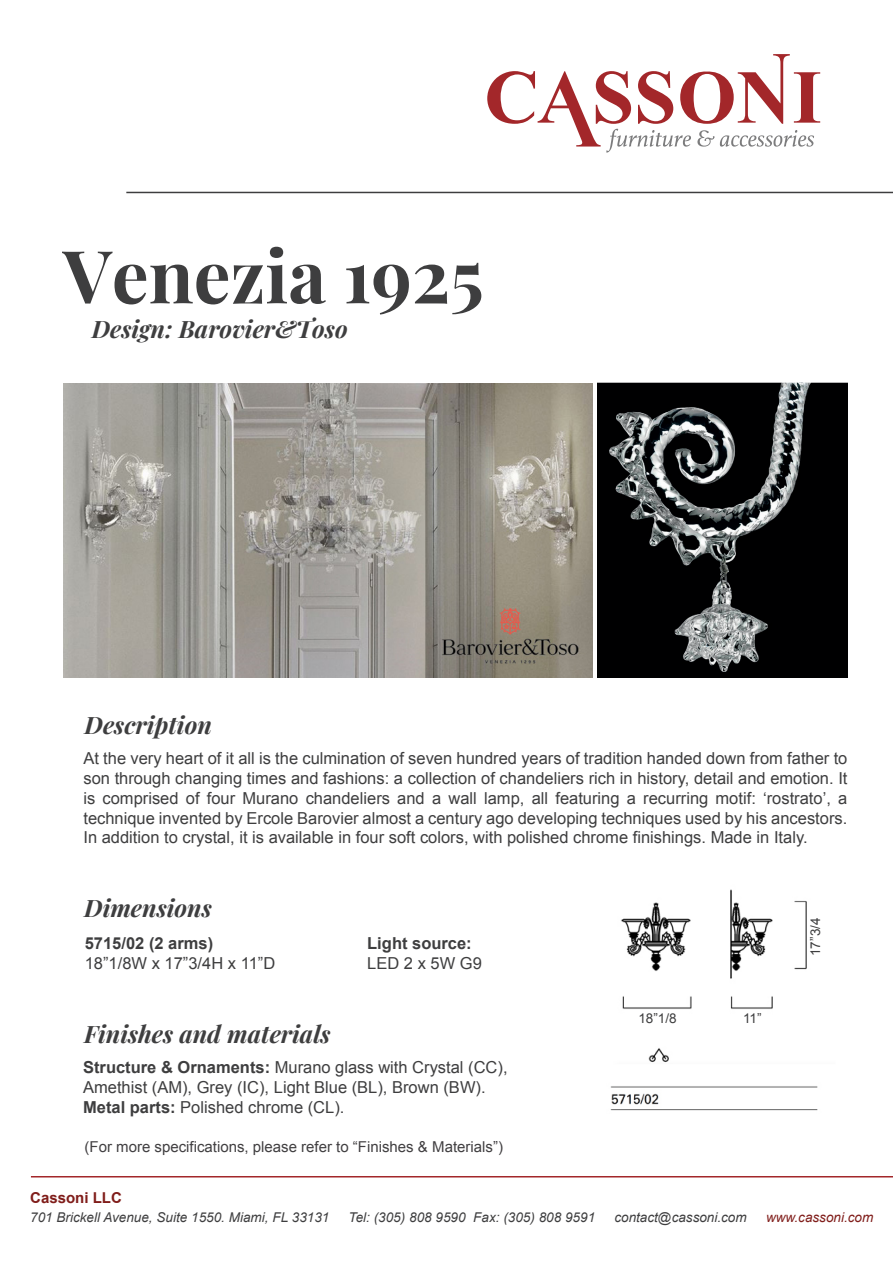
<style>
.page{position:relative;width:893px;height:1263px;background:#fff}
.page>*{position:absolute;margin:0;border:0;box-sizing:border-box;transform-origin:0 0}
.t1{font:700 73.2px "Playfair Display";color:#3e3e3f}
.t2{font:italic 700 24px "Playfair Display";color:#3e3e3f}
.t3{font:16.5px/19.8px "Arial";color:#3e3e3f}
.t4{font:700 16.5px "Arial";color:#3e3e3f}
.t5{font:15px "Arial";color:#413f41}
.t6{font:700 15px "Arial";color:#801d1a}
.t7{font:italic 13.5px "Arial";color:#3e3e3f}
.t8{font:italic 13.5px "Arial";color:#801d1a}
.t9{font:13.5px "Arial";color:#3e3e3f}
.s1{font-weight:700}
</style>
<div class="page">
<img style="left:610px;top:889px;width:208px;height:222px">
<hr style="left:31px;top:1176px;width:862px;height:1px;background:#a3272a">
<hr style="left:126px;top:192px;width:767px;height:1px;background:#3e3e3f">
<svg style="left:487px;top:54px;width:333px;height:99px"></svg>
<img style="left:598px;top:383px;width:250px;height:295px">
<img style="left:64px;top:383px;width:528px;height:295px">
<h1 class="t1" style="left:63px;top:218px;width:422px">Venezia 1925</h1>
<h2 class="t2" style="left:92px;top:310px;width:258px">Design: Barovier&amp;Toso</h2>
<h2 class="t2" style="left:85px;top:706px;width:129px">Description</h2>
<p class="t3" style="left:83px;top:749px;width:766px;text-align:justify">At the very heart of it all is the culmination of seven hundred years of tradition handed down from father to son through changing times and fashions: a collection of chandeliers rich in history, detail and emotion. It is comprised of four Murano chandeliers and a wall lamp, all featuring a recurring motif: ‘rostrato’, a technique invented by Ercole Barovier almost a century ago developing techniques used by his ancestors.<br>In addition to crystal, it is available in four soft colors, with polished chrome finishings. Made in Italy.</p>
<h2 class="t2" style="left:84px;top:889px;width:129px">Dimensions</h2>
<p class="t4" style="left:85px;top:932px;width:130px">5715/02 (2 arms)</p>
<p class="t3" style="left:85px;top:953px;width:192px">18”1/8W x 17”3/4H x 11”D</p>
<h2 class="t2" style="left:84px;top:1015px;width:248px">Finishes and materials</h2>
<p class="t4" style="left:367px;top:932px;width:106px">Light source:</p>
<p class="t3" style="left:367px;top:953px;width:116px">LED 2 x 5W G9</p>
<p class="t3" style="left:83px;top:1057px;width:426px"><span class="s1">Structure &amp; Ornaments:</span> Murano glass with Crystal (CC),<br>Amethist (AM), Grey (IC), Light Blue (BL), Brown (BW).<br><span class="s1">Metal parts:</span> Polished chrome (CL).</p>
<p class="t5" style="left:85px;top:1137px;width:420px">(For more specifications, please refer to “Finishes &amp; Materials”)</p>
<p class="t9" style="left:638px;top:1010px;width:40px">18”1/8</p>
<p class="t9" style="left:743px;top:1010px;width:20px">11”</p>
<p class="t9" style="left:807px;top:956px;width:40px;rotate:-90deg">17”3/4</p>
<p class="t6" style="left:30px;top:1187px;width:93px">Cassoni LLC</p>
<p class="t7" style="left:30px;top:1209px;width:301px">701 Brickell Avenue, Suite 1550. Miami, FL 33131</p>
<p class="t7" style="left:349px;top:1209px;width:248px">Tel: (305) 808 9590 Fax: (305) 808 9591</p>
<p class="t7" style="left:614px;top:1209px;width:134px">contact@cassoni.com</p>
<p class="t8" style="left:766px;top:1209px;width:109px">www.cassoni.com</p>
</div>
